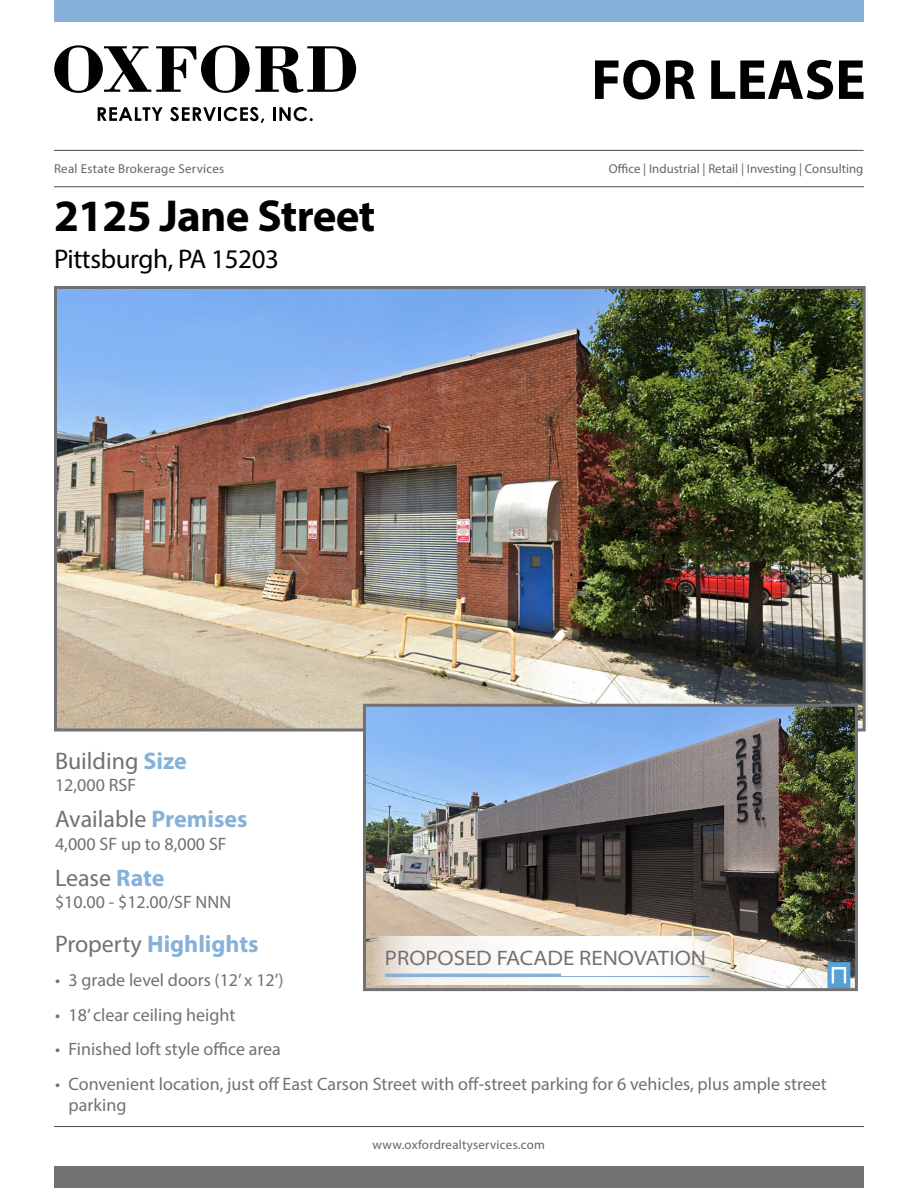
<style>
.page{position:relative;width:918px;height:1188px;background:#fff}
.page>*{position:absolute;margin:0;border:0;box-sizing:border-box;transform-origin:0 0}
.t1{font:700 57px "Myriad Pro";color:#000}
.t2{font:700 45px "Myriad Pro";letter-spacing:-.015em;color:#000}
.t3{font:27px "Myriad Pro";letter-spacing:-.015em;color:#000}
.t4{font:24px "Myriad Pro";color:#717073}
.t5{font:700 24px "Myriad Pro";color:#86b1d8}
.t6{font:semi-expanded 21px "Myriad Pro";color:#717073}
.t7{font:18px/21px "Myriad Pro";color:#717073}
.t8{font:12.9px "Myriad Pro";letter-spacing:.015em;color:#636466}
.s1{font-weight:700;color:#86b1d8}
.s2{font-weight:400;color:#717073}
</style>
<div class="page">
<div style="left:54px;top:1166px;width:810px;height:22px;background:#717073"></div>
<div style="left:54px;top:0;width:810px;height:22px;background:#86b1d8"></div>
<svg style="left:54px;top:45px;width:302px;height:48px"></svg>
<svg style="left:98px;top:107px;width:65px;height:14px"></svg>
<svg style="left:170px;top:107px;width:46px;height:14px"></svg>
<hr style="left:218px;top:107px;width:3px;height:14px;background:#000">
<svg style="left:224px;top:107px;width:40px;height:16px"></svg>
<hr style="left:273px;top:107px;width:3px;height:14px;background:#000">
<svg style="left:279px;top:107px;width:34px;height:14px"></svg>
<hr style="left:54px;top:150px;width:810px;height:1px;background:#4d4d4f">
<hr style="left:54px;top:186px;width:810px;height:1px;background:#4d4d4f">
<hr style="left:54px;top:1126px;width:810px;height:1px;background:#4d4d4f">
<img style="left:58px;top:290px;width:804px;height:437px">
<div style="left:54px;top:286px;width:812px;height:445px;border:3px solid #717073"></div>
<img style="left:367px;top:708px;width:487px;height:279px">
<div style="left:363px;top:704px;width:495px;height:287px;border:3px solid #717073"></div>
<svg style="left:368px;top:936px;width:359px;height:49px"></svg>
<hr style="left:385px;top:974px;width:176px;height:2px;background:#86b1d8">
<hr style="left:385px;top:976px;width:325px;height:1px;background:#86b1d8">
<h1 class="t1" style="left:591px;top:43px;width:276px">FOR LEASE</h1>
<p class="t8" style="left:54px;top:161px;width:172px">Real Estate Brokerage Services</p>
<p class="t8" style="left:609px;top:161px;width:256px">Office | Industrial | Retail | Investing | Consulting</p>
<h2 class="t2" style="left:54px;top:186px;width:323px">2125 Jane Street</h2>
<h3 class="t3" style="left:54px;top:243px;width:226px">Pittsburgh, PA 15203</h3>
<h3 class="t4" style="left:55px;top:746px;width:133px">Building <span class="s1">Size</span></h3>
<p class="t7" style="left:55px;top:775px;width:83px">12,000 RSF</p>
<h3 class="t4" style="left:55px;top:804px;width:194px">Available <span class="s1">Premises</span></h3>
<p class="t7" style="left:55px;top:833px;width:173px">4,000 SF up to 8,000 SF</p>
<h3 class="t4" style="left:55px;top:863px;width:111px">Lease <span class="s1">Rate</span></h3>
<p class="t7" style="left:55px;top:892px;width:178px">$10.00 - $12.00/SF NNN</p>
<h3 class="t5" style="left:55px;top:928px;width:205px"><span class="s2">Property</span> Highlights</h3>
<p class="t7" style="left:55px;top:969px;width:230px">• 3 grade level doors (12’ x 12’)</p>
<p class="t7" style="left:55px;top:1004px;width:182px">• 18’ clear ceiling height</p>
<p class="t7" style="left:55px;top:1038px;width:227px">• Finished loft style office area</p>
<p class="t7" style="left:69px;top:1073px;width:760px;text-indent:-14px">• Convenient location, just off East Carson Street with off-street parking for 6 vehicles, plus ample street parking</p>
<p class="t6" style="left:385px;top:945px;width:323px">PROPOSED FACADE RENOVATION</p>
<p class="t8" style="left:373px;top:1137px;width:174px">www.oxfordrealtyservices.com</p>
</div>
